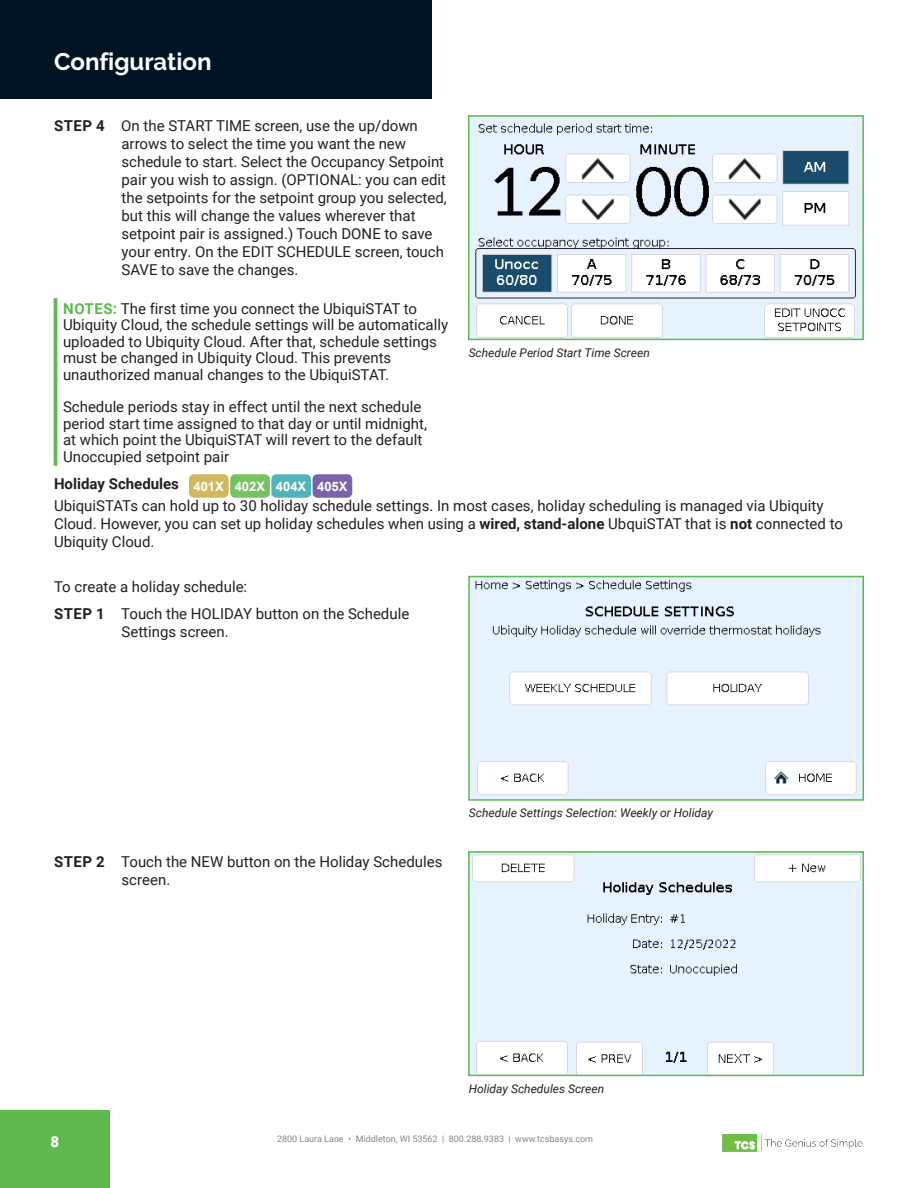
<style>
.page{position:relative;width:918px;height:1188px;background:#fff}
.page>*{position:absolute;margin:0;border:0;box-sizing:border-box;transform-origin:0 0}
.t1{font:700 24px "Raleway";color:#fff}
.Note_Paragraph{font:15px/18px "Roboto";color:#231f20}
.Body_Copy{font:15px/18px "Roboto";color:#231f20}
.Heading_5{font:700 15px "Roboto";color:#231f20}
.t2{font:900 15px "Roboto";color:#fff}
.t3{font:700 13.05px "Arial";color:#fff}
.Picture_Caption{font:italic 12px "Roboto";color:#231f20}
.t4{font:9px "Roboto";color:#878787}
.s1{font-weight:700}
.s2{font-weight:700;color:#5eb94e}
</style>
<div class="page">
<img style="left:722px;top:1134px;width:141px;height:17px">
<hr style="left:917px;top:1110px;width:1px;height:78px;background:#5eb94e">
<div style="left:0;top:0;width:432px;height:99px;background:#001323"></div>
<div style="left:0;top:1110px;width:110px;height:78px;background:#5eb94e"></div>
<hr style="left:54px;top:298px;width:3px;height:168px;background:#5eb94e">
<img style="left:471px;top:118px;width:390px;height:219px">
<div style="left:468px;top:115px;width:396px;height:225px;border:2px solid #5eb94e"></div>
<img style="left:471px;top:854px;width:390px;height:219px">
<div style="left:468px;top:851px;width:396px;height:225px;border:2px solid #5eb94e"></div>
<img style="left:471px;top:579px;width:390px;height:219px">
<div style="left:468px;top:576px;width:396px;height:225px;border:2px solid #5eb94e"></div>
<div style="left:189px;top:474px;width:40px;height:24px;background:#d3b75f;border-radius:5px"></div>
<div style="left:230px;top:474px;width:40px;height:24px;background:#75c260;border-radius:5px"></div>
<div style="left:271px;top:474px;width:40px;height:24px;background:#51b4bd;border-radius:5px"></div>
<div style="left:313px;top:474px;width:39px;height:24px;background:#7b62aa;border-radius:5px"></div>
<h1 class="t1" style="left:54px;top:47px;width:159px">Configuration</h1>
<p class="Note_Paragraph" style="left:122px;top:116px;width:327px;text-indent:-68px"><span class="s1">STEP 4</span> On the START TIME screen, use the up/down arrows to select the time you want the new schedule to start. Select the Occupancy Setpoint pair you wish to assign. (OPTIONAL: you can edit the setpoints for the setpoint group you selected, but this will change the values wherever that setpoint pair is assigned.) Touch DONE to save your entry. On the EDIT SCHEDULE screen, touch SAVE to save the changes.</p>
<p class="Note_Paragraph" style="left:63px;top:300px;width:387px;line-height:16.5px"><span class="s2">NOTES:</span> The first time you connect the UbiquiSTAT to Ubiquity Cloud, the schedule settings will be automatically uploaded to Ubiquity Cloud. After that, schedule settings must be changed in Ubiquity Cloud. This prevents unauthorized manual changes to the UbiquiSTAT.</p>
<p class="Note_Paragraph" style="left:63px;top:398px;width:365px;line-height:16.5px">Schedule periods stay in effect until the next schedule period start time assigned to that day or until midnight, at which point the UbiquiSTAT will revert to the default Unoccupied setpoint pair</p>
<p class="Picture_Caption" style="left:469px;top:344px;width:183px">Schedule Period Start Time Screen</p>
<p class="Heading_5" style="left:54px;top:473px;width:126px">Holiday Schedules</p>
<p class="Body_Copy" style="left:54px;top:497px;width:791px">UbiquiSTATs can hold up to 30 holiday schedule settings. In most cases, holiday scheduling is managed via Ubiquity<br>Cloud. However, you can set up holiday schedules when using a <span class="s1">wired, stand-alone</span> UbquiSTAT that is <span class="s1">not</span> connected to<br>Ubiquity Cloud.</p>
<p class="t3" style="left:194px;top:477px;width:32px">401X</p>
<p class="t3" style="left:235px;top:477px;width:32px">402X</p>
<p class="t3" style="left:276px;top:477px;width:32px">404X</p>
<p class="t3" style="left:317px;top:477px;width:32px">405X</p>
<p class="Body_Copy" style="left:54px;top:577px;width:195px">To create a holiday schedule:</p>
<p class="Note_Paragraph" style="left:122px;top:604px;width:289px;text-indent:-68px"><span class="s1">STEP 1</span> Touch the HOLIDAY button on the Schedule<br>Settings screen.</p>
<p class="Note_Paragraph" style="left:122px;top:852px;width:322px;text-indent:-68px"><span class="s1">STEP 2</span> Touch the NEW button on the Holiday Schedules screen.</p>
<p class="Picture_Caption" style="left:469px;top:804px;width:246px">Schedule Settings Selection: Weekly or Holiday</p>
<p class="Picture_Caption" style="left:469px;top:1080px;width:137px">Holiday Schedules Screen</p>
<p class="t2" style="left:51px;top:1131px;width:10px">8</p>
<p class="t4" style="left:277px;top:1132px;width:318px">2800 Laura Lane • Middleton, WI 53562 | 800.288.9383 | www.tcsbasys.com</p>
</div>
